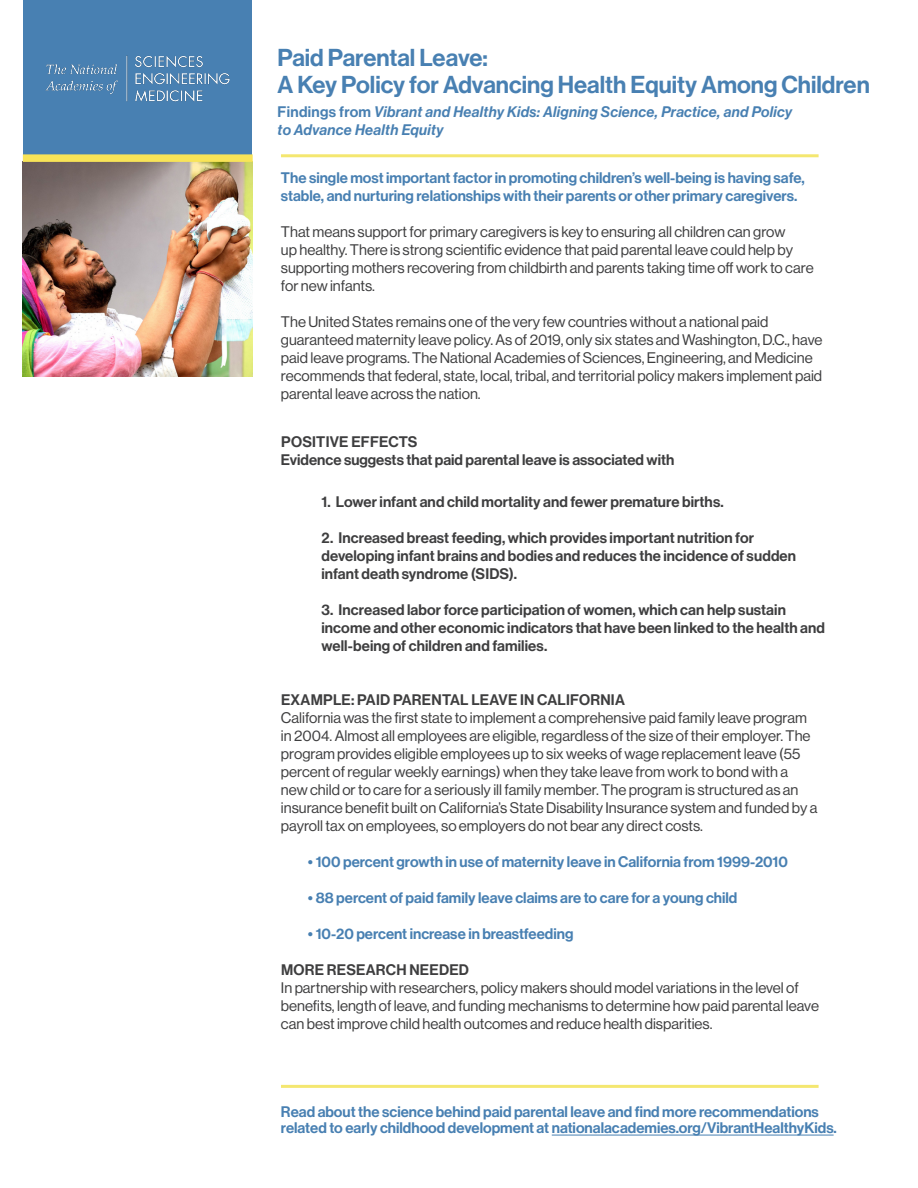
<style>
.page{position:relative;width:918px;height:1188px;background:#fff}
.page>*{position:absolute;margin:0;border:0;box-sizing:border-box;transform-origin:0 0}
.Headline{font:24px/27px "N Haas Grotesk DS Pro 65 Md";color:#4880b2}
.t1{font:15px/18px "N Haas Grotesk DS Pro 55 Rg";color:#3e3e3f}
.Subhead{font:15px/18px "N Haas Grotesk DS Pro 65 Md";letter-spacing:.01em;color:#3e3e3f}
.t2{font:15px/18px "N Haas Grotesk DS Pro 65 Md";color:#4880b2}
.Headline-2{font:15px/18px "N Haas Grotesk DS Pro 66 Md It";letter-spacing:.02em;color:#4880b2}
.s1{font-family:"N Haas Grotesk DS Pro 65 Md"}
</style>
<div class="page">
<img style="left:23px;top:162px;width:230px;height:214px">
<hr style="left:281px;top:154px;width:538px;height:3px;background:#f4e770">
<hr style="left:281px;top:1085px;width:538px;height:3px;background:#f4e770">
<div style="left:24px;top:0;width:228px;height:154px;background:#4880b2"></div>
<img style="left:45px;top:55px;width:185px;height:47px">
<div style="left:23px;top:154px;width:230px;height:8px;background:#f8e458"></div>
<hr style="left:552px;top:1135px;width:282px;height:1px;background:#4880b2">
<p class="Headline" style="left:278px;top:45px;width:594px">Paid Parental Leave:<br>A Key Policy for Advancing Health Equity Among Children</p>
<p class="Headline-2" style="left:278px;top:103px;width:516px"><span class="s1">Findings from</span> Vibrant and Healthy Kids: Aligning Science, Practice, and Policy to Advance Health Equity</p>
<p class="t2" style="left:281px;top:169px;width:525px">The single most important factor in promoting children’s well-being is having safe, stable, and nurturing relationships with their parents or other primary caregivers.</p>
<p class="t1" style="left:281px;top:223px;width:534px">That means support for primary caregivers is key to ensuring all children can grow<br>up healthy. There is strong scientific evidence that paid parental leave could help by supporting mothers recovering from childbirth and parents taking time off work to care for new infants.</p>
<p class="t1" style="left:281px;top:313px;width:543px">The United States remains one of the very few countries without a national paid guaranteed maternity leave policy. As of 2019, only six states and Washington, D.C., have paid leave programs. The National Academies of Sciences, Engineering, and Medicine recommends that federal, state, local, tribal, and territorial policy makers implement paid parental leave across the nation.</p>
<p class="Subhead" style="left:281px;top:433px;width:395px">POSITIVE EFFECTS<br>Evidence suggests that paid parental leave is associated with</p>
<p class="Subhead" style="left:321px;top:493px;width:404px">1. Lower infant and child mortality and fewer premature births.</p>
<p class="Subhead" style="left:321px;top:529px;width:476px">2. Increased breast feeding, which provides important nutrition for developing infant brains and bodies and reduces the incidence of sudden infant death syndrome (SIDS).</p>
<p class="Subhead" style="left:321px;top:601px;width:505px">3. Increased labor force participation of women, which can help sustain income and other economic indicators that have been linked to the health and well-being of children and families.</p>
<p class="Subhead" style="left:281px;top:691px;width:345px">EXAMPLE: PAID PARENTAL LEAVE IN CALIFORNIA</p>
<p class="t1" style="left:281px;top:709px;width:538px">California was the first state to implement a comprehensive paid family leave program in 2004. Almost all employees are eligible, regardless of the size of their employer. The program provides eligible employees up to six weeks of wage replacement leave (55 percent of regular weekly earnings) when they take leave from work to bond with a new child or to care for a seriously ill family member. The program is structured as an insurance benefit built on California’s State Disability Insurance system and funded by a payroll tax on employees, so employers do not bear any direct costs.</p>
<p class="t2" style="left:308px;top:853px;width:481px">• 100 percent growth in use of maternity leave in California from 1999-2010</p>
<p class="t2" style="left:308px;top:889px;width:431px">• 88 percent of paid family leave claims are to care for a young child</p>
<p class="t2" style="left:308px;top:925px;width:267px">• 10-20 percent increase in breastfeeding</p>
<p class="Subhead" style="left:281px;top:961px;width:189px">MORE RESEARCH NEEDED</p>
<p class="t1" style="left:281px;top:979px;width:540px">In partnership with researchers, policy makers should model variations in the level of benefits, length of leave, and funding mechanisms to determine how paid parental leave can best improve child health outcomes and reduce health disparities.</p>
<p class="t2" style="left:281px;top:1103px;width:557px;line-height:16.5px">Read about the science behind paid parental leave and find more recommendations related to early childhood development at nationalacademies.org/VibrantHealthyKids.</p>
</div>
